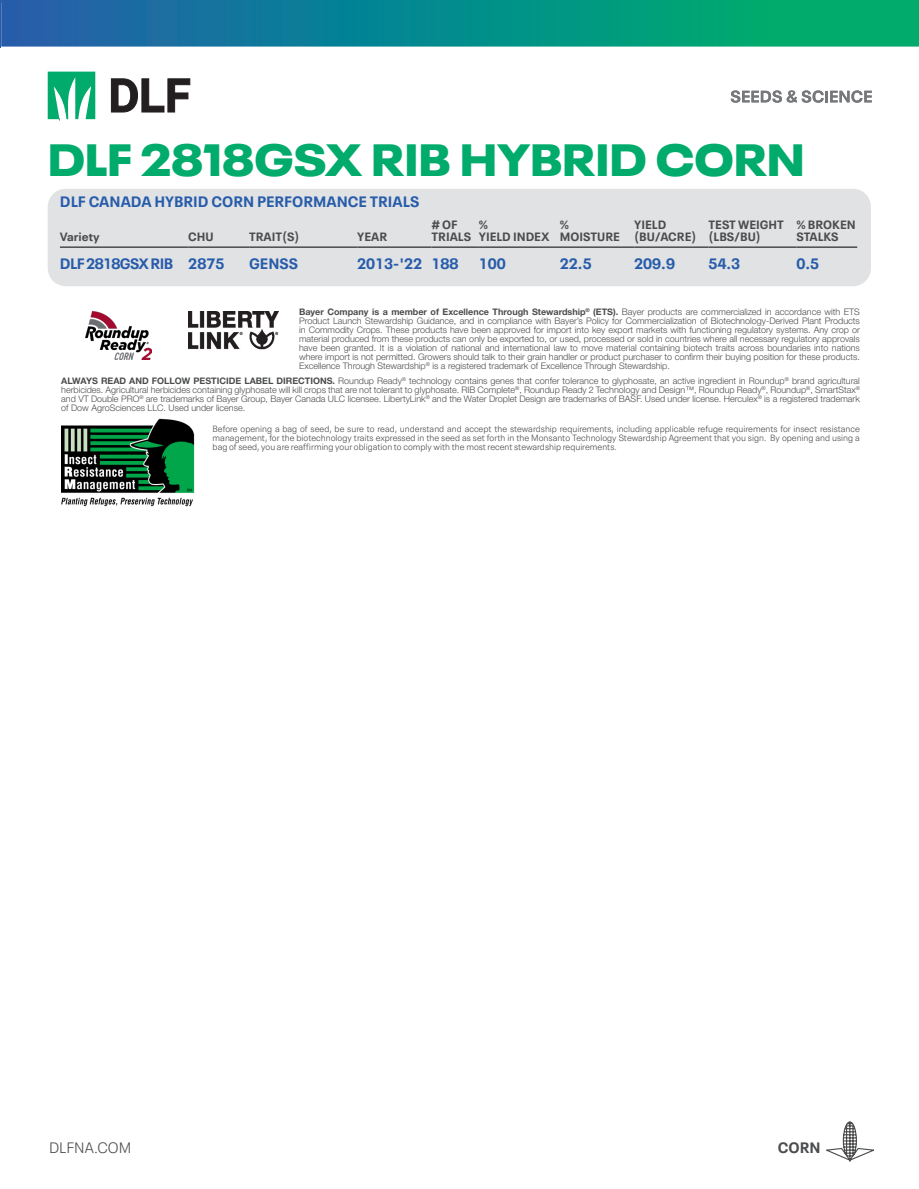
<style>
.page{position:relative;width:919px;height:1189px;background:#fff}
.page>*{position:absolute;margin:0;border:0;box-sizing:border-box;transform-origin:0 0}
.NEUE_PLAK_EXT_BLK_30_26_GRN_CAPS{font:900 expanded 45px "Neue Plak";color:#00ab6b}
.t1{font:700 15px "Neue Plak Text";color:#275caa}
.t2{font:700 15px "Neue Plak Text";letter-spacing:-.04em;color:#275caa}
.NEUE_PLAK_TXT_LT_10_14_DRK_GRY{font:300 15px "Neue Plak Text";color:#4b4c4d}
.NEUE_PLAK_TXT_LT_10_14_DRK_GRY-2{font:700 15px "Neue Plak Text";color:#4b4c4d}
.t3{font:700 12px/12px "Neue Plak Text";color:#4b4c4d}
.NEUE_PLAK_TXT_LT_8_10_DRK_GRY{font:300 9px/9px "Helvetica Neue";color:#4b4c4d;text-align:justify}
.NEUE_PLAK_TXT_LT_8_10_DRK_GRY-2{font:300 9px/9px "Neue Plak Text";color:#4b4c4d;text-align:justify}
.s1{font-weight:700}
</style>
<div class="page">
<svg style="left:826px;top:1121px;width:49px;height:41px"></svg>
<div style="left:1px;top:0;width:917px;height:47px;background:linear-gradient(to right,#1d60ae,#00b666)"></div>
<hr style="left:0;top:0;width:1px;height:48px;background:#275caa">
<div style="left:48px;top:189px;width:822px;height:97px;background:#e1e2e4;border-radius:18px"></div>
<hr style="left:60px;top:246px;width:128px;height:2px;background:#4b4c4d">
<hr style="left:188px;top:246px;width:61px;height:2px;background:#4b4c4d">
<hr style="left:249px;top:246px;width:108px;height:2px;background:#4b4c4d">
<hr style="left:357px;top:246px;width:74px;height:2px;background:#4b4c4d">
<hr style="left:431px;top:246px;width:47px;height:2px;background:#4b4c4d">
<hr style="left:478px;top:246px;width:81px;height:2px;background:#4b4c4d">
<hr style="left:559px;top:246px;width:75px;height:2px;background:#4b4c4d">
<hr style="left:634px;top:246px;width:74px;height:2px;background:#4b4c4d">
<hr style="left:708px;top:246px;width:88px;height:2px;background:#4b4c4d">
<hr style="left:796px;top:246px;width:60px;height:2px;background:#4b4c4d">
<svg style="left:111px;top:79px;width:79px;height:33px"></svg>
<svg style="left:48px;top:72px;width:47px;height:48px"></svg>
<svg style="left:730px;top:90px;width:141px;height:13px"></svg>
<img style="left:86px;top:312px;width:66px;height:47px">
<img style="left:188px;top:312px;width:91px;height:38px">
<img style="left:61px;top:418px;width:134px;height:89px">
<p class="NEUE_PLAK_EXT_BLK_30_26_GRN_CAPS" style="left:48px;top:122px;width:758px">DLF 2818GSX RIB HYBRID CORN</p>
<p class="t1" style="left:60px;top:189px;width:360px">DLF CANADA HYBRID CORN PERFORMANCE TRIALS</p>
<p class="t3" style="left:60px;top:229px;width:41px">Variety</p>
<p class="t3" style="left:188px;top:229px;width:27px">CHU</p>
<p class="t3" style="left:249px;top:229px;width:52px">TRAIT(S)</p>
<p class="t3" style="left:357px;top:229px;width:31px">YEAR</p>
<p class="t3" style="left:431px;top:217px;width:41px"># OF<br>TRIALS</p>
<p class="t3" style="left:478px;top:217px;width:72px">%<br>YIELD INDEX</p>
<p class="t3" style="left:559px;top:217px;width:61px">%<br>MOISTURE</p>
<p class="t3" style="left:634px;top:217px;width:64px">YIELD (BU/ACRE)</p>
<p class="t3" style="left:708px;top:217px;width:77px">TEST WEIGHT (LBS/BU)</p>
<p class="t3" style="left:796px;top:217px;width:61px">% BROKEN<br>STALKS</p>
<p class="t2" style="left:60px;top:251px;width:166px">DLF 2818GSX RIB 2875</p>
<p class="t1" style="left:249px;top:251px;width:50px">GENSS</p>
<p class="t1" style="left:357px;top:251px;width:103px">2013-'22 188</p>
<p class="t1" style="left:478px;top:251px;width:28px">100</p>
<p class="t1" style="left:559px;top:251px;width:33px">22.5</p>
<p class="t1" style="left:634px;top:251px;width:42px">209.9</p>
<p class="t1" style="left:708px;top:251px;width:33px">54.3</p>
<p class="t1" style="left:796px;top:251px;width:24px">0.5</p>
<p class="NEUE_PLAK_TXT_LT_8_10_DRK_GRY" style="left:299px;top:306px;width:562px"><span class="s1">Bayer Company is a member of Excellence Through Stewardship</span><sup>®</sup> <span class="s1">(ETS).</span> Bayer products are commercialized in accordance with ETS Product Launch Stewardship Guidance, and in compliance with Bayer’s Policy for Commercialization of Biotechnology-Derived Plant Products in Commodity Crops. These products have been approved for import into key export markets with functioning regulatory systems. Any crop or material produced from these products can only be exported to, or used, processed or sold in countries where all necessary regulatory approvals have been granted. It is a violation of national and international law to move material containing biotech traits across boundaries into nations where import is not permitted. Growers should talk to their grain handler or product purchaser to confirm their buying position for these products.<br>Excellence Through Stewardship<sup>®</sup> is a registered trademark of Excellence Through Stewardship.</p>
<p class="NEUE_PLAK_TXT_LT_8_10_DRK_GRY" style="left:61px;top:376px;width:799px"><span class="s1">ALWAYS READ AND FOLLOW PESTICIDE LABEL DIRECTIONS.</span> Roundup Ready<sup>®</sup> technology contains genes that confer tolerance to glyphosate, an active ingredient in Roundup<sup>®</sup> brand agricultural herbicides. Agricultural herbicides containing glyphosate will kill crops that are not tolerant to glyphosate. RIB Complete<sup>®</sup>, Roundup Ready 2 Technology and Design™, Roundup Ready<sup>®</sup>, Roundup<sup>®</sup>, SmartStax<sup>® </sup>and VT Double PRO<sup>®</sup> are trademarks of Bayer Group, Bayer Canada ULC licensee. LibertyLink<sup>®</sup> and the Water Droplet Design are trademarks of BASF. Used under license. Herculex<sup>®</sup> is a registered trademark of Dow AgroSciences LLC. Used under license.</p>
<p class="NEUE_PLAK_TXT_LT_8_10_DRK_GRY-2" style="left:212px;top:423px;width:648px">Before opening a bag of seed, be sure to read, understand and accept the stewardship requirements, including applicable refuge requirements for insect resistance management, for the biotechnology traits expressed in the seed as set forth in the Monsanto Technology Stewardship Agreement that you sign. By opening and using a bag of seed, you are reaffirming your obligation to comply with the most recent stewardship requirements.</p>
<p class="NEUE_PLAK_TXT_LT_10_14_DRK_GRY" style="left:49px;top:1135px;width:84px">DLFNA.COM</p>
<p class="NEUE_PLAK_TXT_LT_10_14_DRK_GRY-2" style="left:777px;top:1135px;width:44px">CORN</p>
</div>
